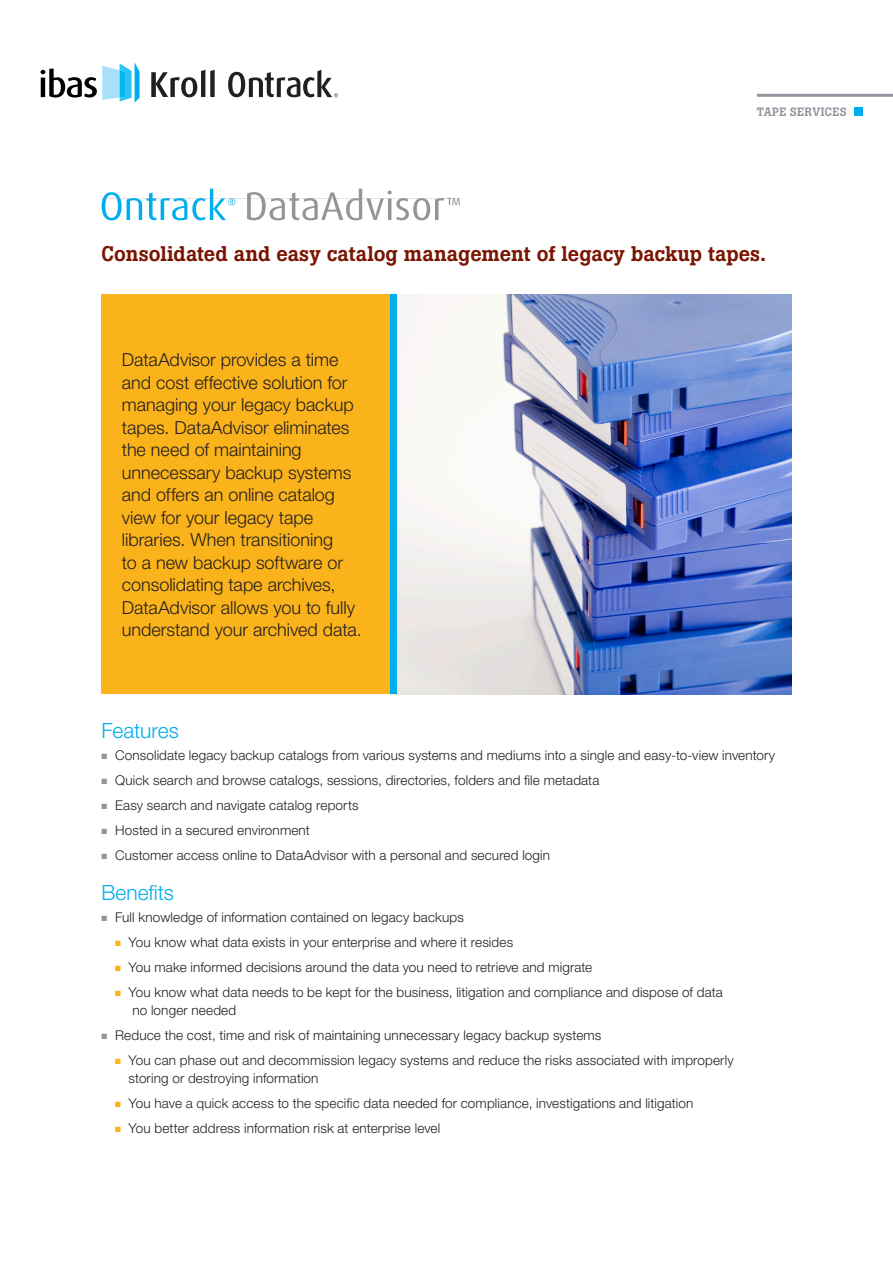
<style>
.page{position:relative;width:893px;height:1263px;background:#fff}
.page>*{position:absolute;margin:0;border:0;box-sizing:border-box;transform-origin:0 0}
.Subhead_Level_1{font:500 21px "Boton BQ";color:#791500}
.Subhead_Level_1-2{font:300 21px "Helvetica Neue";letter-spacing:-.005em;color:#00aeef}
.Introduction_Paragra{font:300 18px/22.5px "Helvetica Neue";color:#231f20}
.t1{font:300 13.5px/18px "Helvetica Neue";letter-spacing:.01em;color:#231f20}
.t2{font:500 12px "Boton BQ";letter-spacing:.025em;color:#8f959d}
.s1{color:#8f959d}
.s2{color:#fbb31b}
</style>
<div class="page">
<svg style="left:151px;top:70px;width:64px;height:27px"></svg>
<svg style="left:228px;top:70px;width:110px;height:27px"></svg>
<svg style="left:41px;top:62px;width:99px;height:41px"></svg>
<hr style="left:757px;top:94px;width:136px;height:3px;background:#8f959d">
<div style="left:854px;top:107px;width:8px;height:9px;background:#00aeef"></div>
<div style="left:102px;top:294px;width:288px;height:400px;background:#fbb31b"></div>
<img style="left:397px;top:294px;width:394px;height:400px">
<div style="left:390px;top:294px;width:7px;height:400px;background:#00aeef"></div>
<svg style="left:102px;top:189px;width:358px;height:31px"></svg>
<p class="t2" style="left:757px;top:105px;width:91px">TAPE SERVICES</p>
<p class="Subhead_Level_1" style="left:102px;top:242px;width:666px">Consolidated and easy catalog management of legacy backup tapes.</p>
<p class="Introduction_Paragra" style="left:122px;top:348px;width:241px">DataAdvisor provides a time and cost effective solution for managing your legacy backup tapes. DataAdvisor eliminates the need of maintaining unnecessary backup systems and offers an online catalog view for your legacy tape libraries. When transitioning<br>to a new backup software or consolidating tape archives,<br>DataAdvisor allows you to fully understand your archived data.</p>
<p class="Subhead_Level_1-2" style="left:102px;top:717px;width:79px">Features</p>
<p class="t1" style="left:102px;top:746px;width:675px"><span class="s1">■</span> Consolidate legacy backup catalogs from various systems and mediums into a single and easy-to-view inventory</p>
<p class="t1" style="left:102px;top:771px;width:499px"><span class="s1">■</span> Quick search and browse catalogs, sessions, directories, folders and file metadata</p>
<p class="t1" style="left:102px;top:796px;width:258px"><span class="s1">■</span> Easy search and navigate catalog reports</p>
<p class="t1" style="left:102px;top:821px;width:210px"><span class="s1">■</span> Hosted in a secured environment</p>
<p class="t1" style="left:102px;top:846px;width:450px"><span class="s1">■</span> Customer access online to DataAdvisor with a personal and secured login</p>
<p class="Subhead_Level_1-2" style="left:102px;top:879px;width:74px">Benefits</p>
<p class="t1" style="left:102px;top:908px;width:364px"><span class="s1">■</span> Full knowledge of information contained on legacy backups</p>
<p class="t1" style="left:115px;top:933px;width:400px"><span class="s2">■</span> You know what data exists in your enterprise and where it resides</p>
<p class="t1" style="left:115px;top:958px;width:479px"><span class="s2">■</span> You make informed decisions around the data you need to retrieve and migrate</p>
<p class="t1" style="left:132px;top:983px;width:592px;text-indent:-17px"><span class="s2">■</span> You know what data needs to be kept for the business, litigation and compliance and dispose of data no longer needed</p>
<p class="t1" style="left:102px;top:1026px;width:501px"><span class="s1">■</span> Reduce the cost, time and risk of maintaining unnecessary legacy backup systems</p>
<p class="t1" style="left:129px;top:1051px;width:606px;text-indent:-14px"><span class="s2">■</span> You can phase out and decommission legacy systems and reduce the risks associated with improperly storing or destroying information</p>
<p class="t1" style="left:115px;top:1094px;width:580px"><span class="s2">■</span> You have a quick access to the specific data needed for compliance, investigations and litigation</p>
<p class="t1" style="left:115px;top:1119px;width:327px"><span class="s2">■</span> You better address information risk at enterprise level</p>
</div>
